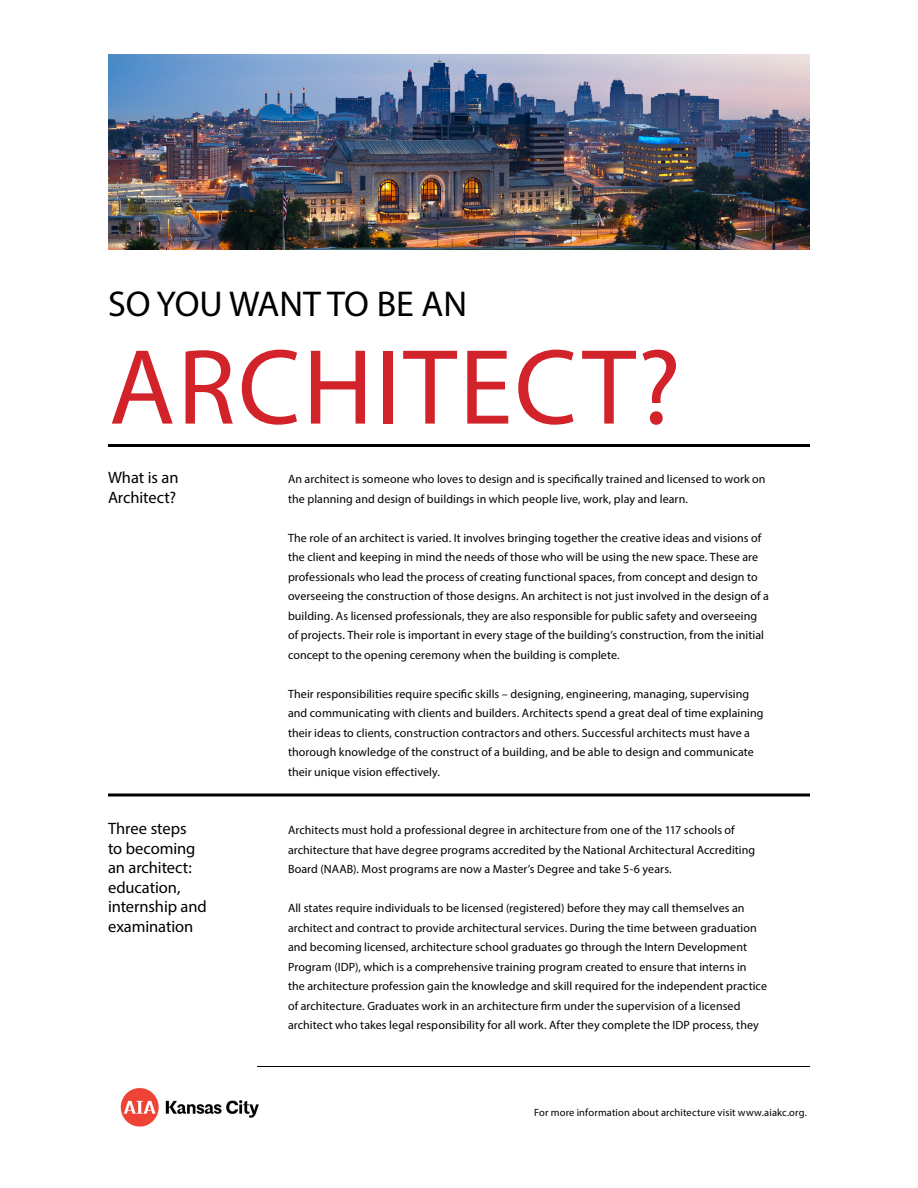
<style>
.page{position:relative;width:918px;height:1188px;background:#fff}
.page>*{position:absolute;margin:0;border:0;box-sizing:border-box;transform-origin:0 0}
.t1{font:108px "Myriad Pro";letter-spacing:.02em;color:#d2232a}
.t2{font:36px "Myriad Pro";color:#000}
.t3{font:16.5px/19.5px "Myriad Pro";letter-spacing:-.005em;color:#000}
.t4{font:12px/19.5px "Myriad Pro";letter-spacing:.005em;color:#000}
.t5{font:10.5px "Myriad Pro";letter-spacing:.01em;color:#000}
</style>
<div class="page">
<hr style="left:108px;top:444px;width:702px;height:3px;background:#000">
<hr style="left:108px;top:794px;width:702px;height:2px;background:#000">
<hr style="left:108px;top:1066px;width:702px;height:1px;background:#000">
<img style="left:108px;top:54px;width:702px;height:196px">
<div style="left:81px;top:1040px;width:175px;height:121px;background:#fff"></div>
<img style="left:120px;top:1087px;width:139px;height:40px">
<h2 class="t2" style="left:108px;top:281px;width:361px">SO YOU WANT TO BE AN</h2>
<h1 class="t1" style="left:109px;top:321px;width:573px">ARCHITECT?</h1>
<h3 class="t3" style="left:108px;top:467px;width:72px">What is an<br>Architect?</h3>
<h3 class="t3" style="left:108px;top:818px;width:100px">Three steps<br>to becoming an architect: education, internship and examination</h3>
<p class="t4" style="left:288px;top:469px;width:479px">An architect is someone who loves to design and is specifically trained and licensed to work on the planning and design of buildings in which people live, work, play and learn.</p>
<p class="t4" style="left:288px;top:528px;width:483px">The role of an architect is varied. It involves bringing together the creative ideas and visions of the client and keeping in mind the needs of those who will be using the new space. These are professionals who lead the process of creating functional spaces, from concept and design to overseeing the construction of those designs. An architect is not just involved in the design of a building. As licensed professionals, they are also responsible for public safety and overseeing of projects. Their role is important in every stage of the building’s construction, from the initial concept to the opening ceremony when the building is complete.</p>
<p class="t4" style="left:288px;top:684px;width:477px">Their responsibilities require specific skills – designing, engineering, managing, supervising and communicating with clients and builders. Architects spend a great deal of time explaining their ideas to clients, construction contractors and others. Successful architects must have a thorough knowledge of the construct of a building, and be able to design and communicate their unique vision effectively.</p>
<p class="t4" style="left:288px;top:820px;width:469px">Architects must hold a professional degree in architecture from one of the 117 schools of architecture that have degree programs accredited by the National Architectural Accrediting<br>Board (NAAB). Most programs are now a Master’s Degree and take 5-6 years.</p>
<p class="t4" style="left:288px;top:898px;width:481px">All states require individuals to be licensed (registered) before they may call themselves an architect and contract to provide architectural services. During the time between graduation and becoming licensed, architecture school graduates go through the Intern Development Program (IDP), which is a comprehensive training program created to ensure that interns in<br>the architecture profession gain the knowledge and skill required for the independent practice of architecture. Graduates work in an architecture firm under the supervision of a licensed architect who takes legal responsibility for all work. After they complete the IDP process, they</p>
<p class="t5" style="left:534px;top:1106px;width:274px">For more information about architecture visit www.aiakc.org.</p>
</div>
